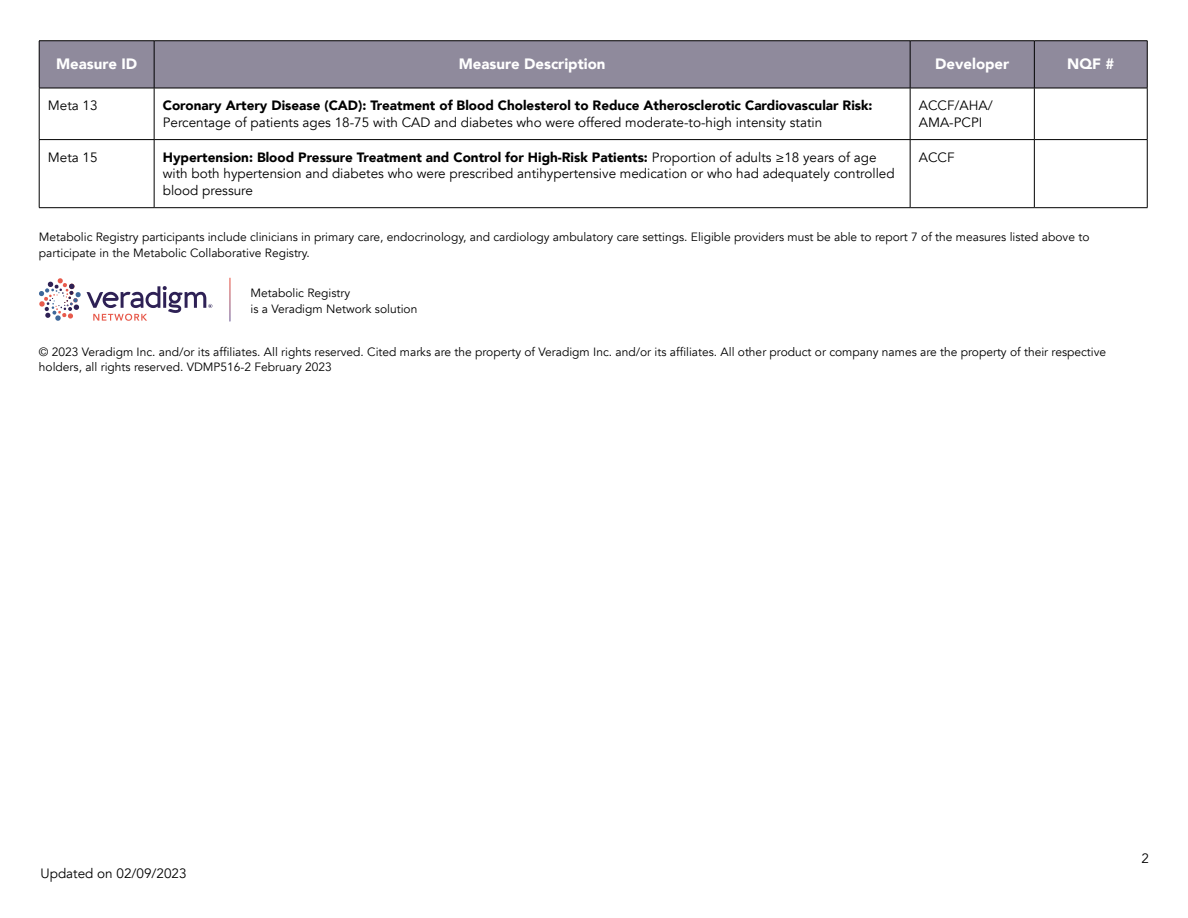
<style>
.page{position:relative;width:1188px;height:918px;background:#fff}
.page>*{position:absolute;margin:0;border:0;box-sizing:border-box;transform-origin:0 0}
.t1{font:900 15px "Avenir";color:#fff}
.t2{font:13.5px/16.5px "Avenir";color:#000}
.t3{font:900 13.5px "Avenir";color:#000}
.t4{font:12px/15.3px "Avenir";color:#000}
.s1{font-weight:900}
</style>
<div class="page">
<div style="left:40px;top:41px;width:1107px;height:47px;background:#8f8a9c"></div>
<hr style="left:39px;top:40px;width:115px;height:1px;background:#000">
<hr style="left:39px;top:41px;width:1px;height:47px;background:#000">
<hr style="left:154px;top:40px;width:756px;height:1px;background:#000">
<hr style="left:154px;top:41px;width:1px;height:47px;background:#000">
<hr style="left:910px;top:40px;width:124px;height:1px;background:#000">
<hr style="left:910px;top:41px;width:1px;height:47px;background:#000">
<hr style="left:1034px;top:40px;width:114px;height:1px;background:#000">
<hr style="left:1034px;top:41px;width:1px;height:47px;background:#000">
<hr style="left:1147px;top:41px;width:1px;height:47px;background:#000">
<hr style="left:39px;top:88px;width:115px;height:1px;background:#000">
<hr style="left:39px;top:88px;width:1px;height:51px;background:#000">
<hr style="left:154px;top:88px;width:756px;height:1px;background:#000">
<hr style="left:154px;top:88px;width:1px;height:51px;background:#000">
<hr style="left:910px;top:88px;width:124px;height:1px;background:#000">
<hr style="left:910px;top:88px;width:1px;height:51px;background:#000">
<hr style="left:1034px;top:88px;width:114px;height:1px;background:#000">
<hr style="left:1034px;top:88px;width:1px;height:51px;background:#000">
<hr style="left:1147px;top:88px;width:1px;height:51px;background:#000">
<hr style="left:39px;top:139px;width:115px;height:1px;background:#000">
<hr style="left:39px;top:140px;width:1px;height:67px;background:#000">
<hr style="left:154px;top:139px;width:756px;height:1px;background:#000">
<hr style="left:154px;top:140px;width:1px;height:67px;background:#000">
<hr style="left:910px;top:139px;width:124px;height:1px;background:#000">
<hr style="left:910px;top:140px;width:1px;height:67px;background:#000">
<hr style="left:1034px;top:139px;width:114px;height:1px;background:#000">
<hr style="left:1034px;top:140px;width:1px;height:67px;background:#000">
<hr style="left:1147px;top:140px;width:1px;height:67px;background:#000">
<hr style="left:39px;top:207px;width:115px;height:1px;background:#000">
<hr style="left:154px;top:207px;width:756px;height:1px;background:#000">
<hr style="left:910px;top:207px;width:124px;height:1px;background:#000">
<hr style="left:1034px;top:207px;width:114px;height:1px;background:#000">
<svg style="left:39px;top:278px;width:42px;height:43px"></svg>
<svg style="left:87px;top:286px;width:125px;height:35px"></svg>
<p class="t1" style="left:56px;top:51px;width:83px">Measure ID</p>
<p class="t1" style="left:459px;top:51px;width:148px">Measure Description</p>
<p class="t1" style="left:935px;top:51px;width:76px">Developer</p>
<p class="t1" style="left:1067px;top:51px;width:49px">NQF #</p>
<p class="t2" style="left:48px;top:97px;width:51px">Meta 13</p>
<p class="t3" style="left:163px;top:94px;width:711px">Coronary Artery Disease (CAD): Treatment of Blood Cholesterol to Reduce Atherosclerotic Cardiovascular Risk:</p>
<p class="t2" style="left:163px;top:114px;width:661px">Percentage of patients ages 18-75 with CAD and diabetes who were offered moderate-to-high intensity statin</p>
<p class="t2" style="left:919px;top:97px;width:76px">ACCF/AHA/<br>AMA-PCPI</p>
<p class="t2" style="left:48px;top:149px;width:51px">Meta 15</p>
<p class="t2" style="left:163px;top:149px;width:733px"><span class="s1">Hypertension: Blood Pressure Treatment and Control for High-Risk Patients:</span> Proportion of adults ≥18 years of age with both hypertension and diabetes who were prescribed antihypertensive medication or who had adequately controlled blood pressure</p>
<p class="t2" style="left:919px;top:149px;width:37px">ACCF</p>
<p class="t4" style="left:39px;top:230px;width:1052px">Metabolic Registry participants include clinicians in primary care, endocrinology, and cardiology ambulatory care settings. Eligible providers must be able to report 7 of the measures listed above to participate in the Metabolic Collaborative Registry.</p>
<p class="t4" style="left:251px;top:285px;width:168px;line-height:16.2px">Metabolic Registry<br>is a Veradigm Network solution</p>
<p class="t4" style="left:39px;top:344px;width:1069px">© 2023 Veradigm Inc. and/or its affiliates. All rights reserved. Cited marks are the property of Veradigm Inc. and/or its affiliates. All other product or company names are the property of their respective holders, all rights reserved. VDMP516-2 February 2023</p>
<p class="t2" style="left:40px;top:865px;width:148px">Updated on 02/09/2023</p>
<p class="t2" style="left:1142px;top:850px;width:9px">2</p>
</div>
